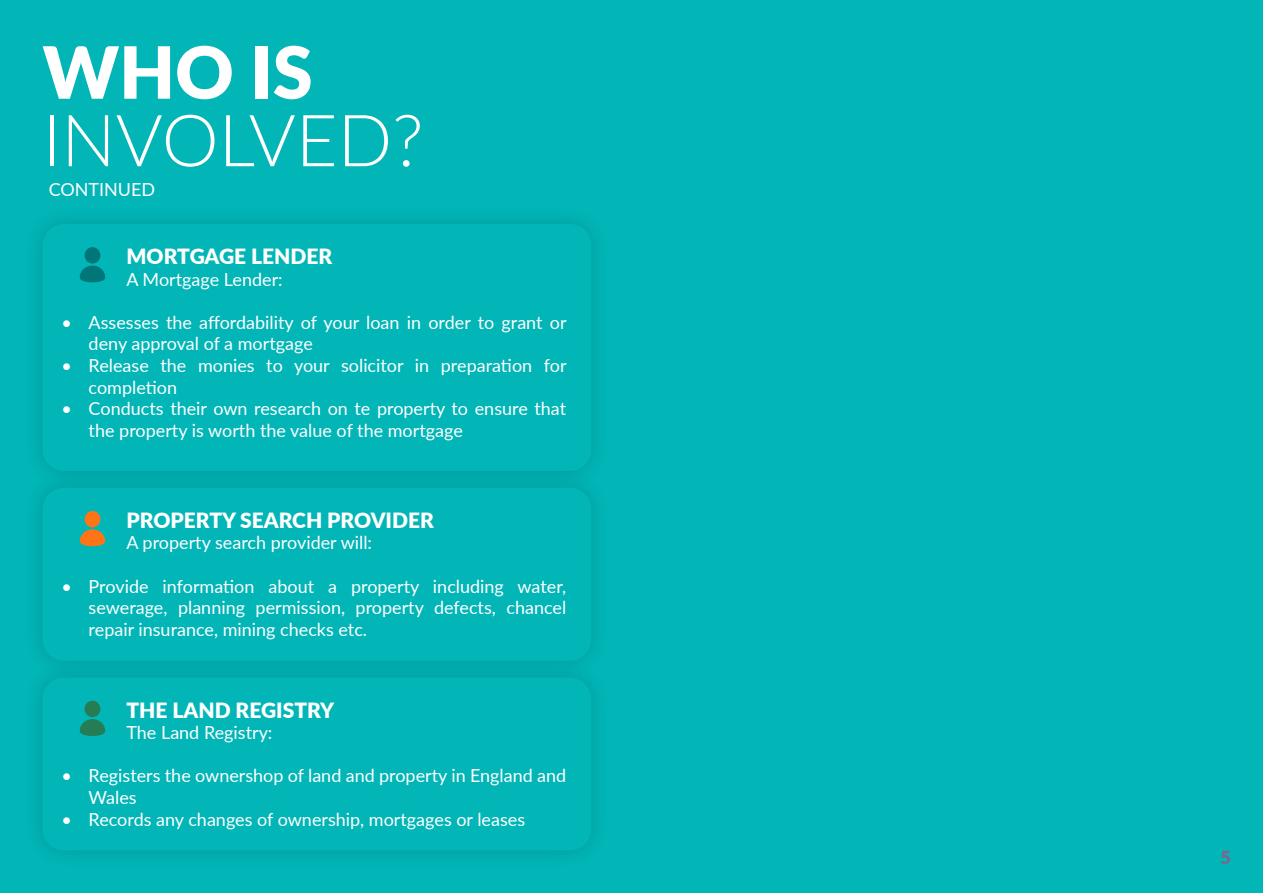
<style>
.page{position:relative;width:1263px;height:893px;background:#02b5b7}
.page>*{position:absolute;margin:0;border:0;box-sizing:border-box;transform-origin:0 0}
.t1{font:300 72px "Lato";color:#fff}
.t2{font:900 72px "Lato";color:#fff}
.t3{font:900 21px "Lato";color:#fff}
.t4{font:18px/21.6px "Lato";color:#fff}
.t5{font:900 18px "Lato";color:#7d658e}
</style>
<div class="page">
<div style="left:85px;top:247px;width:15px;height:17px;background:#017678;border-radius:50%"></div>
<svg style="left:80px;top:266px;width:25px;height:17px"></svg>
<div style="left:22px;top:468px;width:589px;height:212px;background:#00aaac"></div>
<div style="left:43px;top:488px;width:548px;height:173px;background:#02b5b7;border-radius:21px"></div>
<div style="left:85px;top:511px;width:15px;height:16px;background:#ff7416;border-radius:50%"></div>
<svg style="left:80px;top:529px;width:25px;height:18px"></svg>
<div style="left:22px;top:657px;width:589px;height:213px;background:#01aeb0"></div>
<div style="left:43px;top:677px;width:548px;height:173px;background:#02b5b7;border-radius:21px"></div>
<div style="left:85px;top:701px;width:15px;height:16px;background:#267c55;border-radius:50%"></div>
<svg style="left:80px;top:719px;width:25px;height:17px"></svg>
<p class="t2" style="left:43px;top:18px;width:272px">WHO IS</p>
<p class="t1" style="left:43px;top:90px;width:382px">INVOLVED?</p>
<p class="t4" style="left:49px;top:177px;width:108px">CONTINUED</p>
<p class="t3" style="left:126px;top:241px;width:207px">MORTGAGE LENDER</p>
<p class="t4" style="left:126px;top:268px;width:158px">A Mortgage Lender:</p>
<p class="t4" style="left:89px;top:311px;width:479px;text-indent:-27px">• Assesses the affordability of your loan in order to grant or deny approval of a mortgage</p>
<p class="t4" style="left:89px;top:354px;width:479px;text-indent:-27px">• Release the monies to your solicitor in preparation for completion</p>
<p class="t4" style="left:89px;top:397px;width:479px;text-indent:-27px">• Conducts their own research on te property to ensure that the property is worth the value of the mortgage</p>
<p class="t3" style="left:126px;top:504px;width:309px">PROPERTY SEARCH PROVIDER</p>
<p class="t4" style="left:126px;top:531px;width:247px">A property search provider will:</p>
<p class="t4" style="left:89px;top:575px;width:479px;text-align:justify;text-indent:-27px">• Provide information about a property including water, sewerage, planning permission, property defects, chancel repair insurance, mining checks etc.</p>
<p class="t3" style="left:126px;top:694px;width:209px">THE LAND REGISTRY</p>
<p class="t4" style="left:126px;top:721px;width:147px">The Land Registry:</p>
<p class="t4" style="left:89px;top:764px;width:479px;text-indent:-27px">• Registers the ownershop of land and property in England and<br>Wales</p>
<p class="t4" style="left:62px;top:807px;width:465px">• Records any changes of ownership, mortgages or leases</p>
<p class="t5" style="left:1220px;top:844px;width:12px">5</p>
</div>
